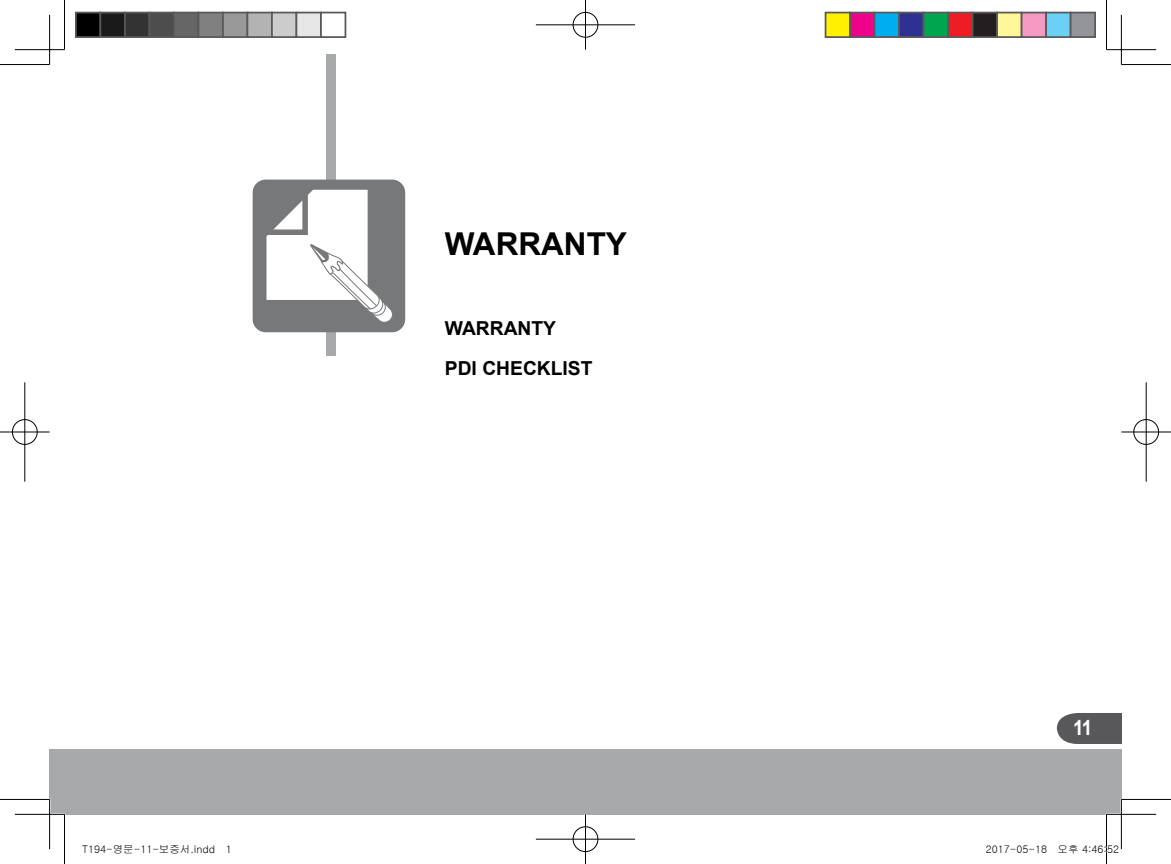
<style>
.page{position:relative;width:1171px;height:864px;background:#fff}
.page>*{position:absolute;margin:0;border:0;box-sizing:border-box;transform-origin:0 0}
.t1{font:700 31.5px "Arial";color:#000}
.t2{font:700 21px "Arial";color:#fff;scale:.9 1}
.t3{font:700 19.25px/39.9px "Arial";color:#000}
.t4{font:10.5px "Gulim";color:#000}
</style>
<div class="page">
<div style="left:50px;top:749px;width:1071px;height:65px;background:#a7a9ab"></div>
<div style="left:326px;top:55px;width:9px;height:301px;background:#a7a9ab"></div>
<div style="left:253px;top:179px;width:152px;height:153px;background:#76787a;border-radius:13px"></div>
<svg style="left:266px;top:190px;width:126px;height:132px"></svg>
<svg style="left:1057px;top:713px;width:64px;height:30px;background:#616164"></svg>
<hr style="left:15px;top:812px;width:49px;height:3px;background:#fff">
<hr style="left:1106px;top:812px;width:50px;height:3px;background:#fff">
<hr style="left:49px;top:799px;width:2px;height:49px;background:#fff">
<hr style="left:1120px;top:799px;width:2px;height:49px;background:#fff">
<hr style="left:0;top:64px;width:50px;height:1px;background:#000">
<hr style="left:1121px;top:64px;width:50px;height:1px;background:#000">
<hr style="left:0;top:798px;width:50px;height:1px;background:#000">
<hr style="left:1121px;top:798px;width:50px;height:1px;background:#000">
<hr style="left:64px;top:0;width:1px;height:50px;background:#000">
<hr style="left:64px;top:814px;width:1px;height:49px;background:#000">
<hr style="left:1106px;top:0;width:1px;height:50px;background:#000">
<hr style="left:1106px;top:814px;width:1px;height:49px;background:#000">
<hr style="left:15px;top:49px;width:49px;height:1px;background:#000">
<hr style="left:1106px;top:49px;width:50px;height:1px;background:#000">
<hr style="left:15px;top:813px;width:49px;height:1px;background:#000">
<hr style="left:1106px;top:813px;width:50px;height:1px;background:#000">
<hr style="left:49px;top:15px;width:1px;height:49px;background:#000">
<hr style="left:49px;top:799px;width:1px;height:49px;background:#000">
<hr style="left:1121px;top:15px;width:1px;height:49px;background:#000">
<hr style="left:1121px;top:799px;width:1px;height:49px;background:#000">
<div style="left:572px;top:11px;width:27px;height:27px;border:2px solid #fff;border-radius:50%"></div>
<hr style="left:536px;top:24px;width:99px;height:2px;background:#fff">
<hr style="left:584px;top:0;width:2px;height:50px;background:#fff">
<div style="left:573px;top:12px;width:25px;height:25px;border:1px solid #000;border-radius:50%"></div>
<hr style="left:536px;top:25px;width:99px;height:1px;background:#000">
<hr style="left:585px;top:0;width:1px;height:50px;background:#000">
<div style="left:572px;top:825px;width:27px;height:27px;border:2px solid #fff;border-radius:50%"></div>
<hr style="left:536px;top:837px;width:99px;height:2px;background:#fff">
<hr style="left:584px;top:814px;width:2px;height:49px;background:#fff">
<div style="left:573px;top:826px;width:25px;height:25px;border:1px solid #000;border-radius:50%"></div>
<hr style="left:536px;top:838px;width:99px;height:1px;background:#000">
<hr style="left:585px;top:814px;width:1px;height:49px;background:#000">
<div style="left:11px;top:418px;width:27px;height:27px;border:2px solid #fff;border-radius:50%"></div>
<hr style="left:0;top:430px;width:50px;height:3px;background:#fff">
<hr style="left:24px;top:382px;width:2px;height:99px;background:#fff">
<div style="left:12px;top:419px;width:25px;height:25px;border:1px solid #000;border-radius:50%"></div>
<hr style="left:0;top:431px;width:50px;height:1px;background:#000">
<hr style="left:25px;top:382px;width:1px;height:99px;background:#000">
<div style="left:1132px;top:418px;width:27px;height:27px;border:2px solid #fff;border-radius:50%"></div>
<hr style="left:1121px;top:430px;width:50px;height:3px;background:#fff">
<hr style="left:1145px;top:382px;width:2px;height:99px;background:#fff">
<div style="left:1133px;top:419px;width:26px;height:25px;border:1px solid #000;border-radius:50%"></div>
<hr style="left:1121px;top:431px;width:50px;height:1px;background:#000">
<hr style="left:1146px;top:382px;width:1px;height:99px;background:#000">
<div style="left:76px;top:13px;width:24px;height:24px;background:#000"></div>
<div style="left:75px;top:12px;width:26px;height:26px;border:2px solid #595959"></div>
<div style="left:100px;top:13px;width:25px;height:24px;background:#1a1a1a"></div>
<div style="left:99px;top:12px;width:27px;height:26px;border:2px solid #595959"></div>
<div style="left:125px;top:13px;width:24px;height:24px;background:#333"></div>
<div style="left:124px;top:12px;width:26px;height:26px;border:2px solid #595959"></div>
<div style="left:149px;top:13px;width:25px;height:24px;background:#4d4d4d"></div>
<div style="left:148px;top:12px;width:27px;height:26px;border:2px solid #595959"></div>
<div style="left:174px;top:13px;width:24px;height:24px;background:#666"></div>
<div style="left:173px;top:12px;width:26px;height:26px;border:2px solid #595959"></div>
<div style="left:198px;top:13px;width:25px;height:24px;background:#808080"></div>
<div style="left:197px;top:12px;width:27px;height:26px;border:2px solid #595959"></div>
<div style="left:223px;top:13px;width:24px;height:24px;background:#999"></div>
<div style="left:222px;top:12px;width:26px;height:26px;border:2px solid #595959"></div>
<div style="left:247px;top:13px;width:25px;height:24px;background:#b3b3b3"></div>
<div style="left:246px;top:12px;width:27px;height:26px;border:2px solid #595959"></div>
<div style="left:272px;top:13px;width:24px;height:24px;background:#ccc"></div>
<div style="left:271px;top:12px;width:26px;height:26px;border:2px solid #595959"></div>
<div style="left:296px;top:13px;width:25px;height:24px;background:#e6e6e6"></div>
<div style="left:295px;top:12px;width:27px;height:26px;border:2px solid #595959"></div>
<div style="left:320px;top:12px;width:26px;height:26px;border:2px solid #595959"></div>
<div style="left:825px;top:13px;width:25px;height:24px;background:#fff101"></div>
<div style="left:824px;top:12px;width:27px;height:26px;border:2px solid #595959"></div>
<div style="left:850px;top:13px;width:24px;height:24px;background:#ed028c"></div>
<div style="left:849px;top:12px;width:26px;height:26px;border:2px solid #595959"></div>
<div style="left:874px;top:13px;width:25px;height:24px;background:#00aeef"></div>
<div style="left:873px;top:12px;width:27px;height:26px;border:2px solid #595959"></div>
<div style="left:899px;top:13px;width:24px;height:24px;background:#2e3092"></div>
<div style="left:898px;top:12px;width:26px;height:26px;border:2px solid #595959"></div>
<div style="left:923px;top:13px;width:25px;height:24px;background:#00a54f"></div>
<div style="left:922px;top:12px;width:27px;height:26px;border:2px solid #595959"></div>
<div style="left:948px;top:13px;width:24px;height:24px;background:#ee1d23"></div>
<div style="left:947px;top:12px;width:26px;height:26px;border:2px solid #595959"></div>
<div style="left:972px;top:13px;width:25px;height:24px;background:#231f20"></div>
<div style="left:971px;top:12px;width:27px;height:26px;border:2px solid #595959"></div>
<div style="left:997px;top:13px;width:24px;height:24px;background:#fff79a"></div>
<div style="left:996px;top:12px;width:26px;height:26px;border:2px solid #595959"></div>
<div style="left:1021px;top:13px;width:25px;height:24px;background:#f499c2"></div>
<div style="left:1020px;top:12px;width:27px;height:26px;border:2px solid #595959"></div>
<div style="left:1046px;top:13px;width:24px;height:24px;background:#6bcff6"></div>
<div style="left:1045px;top:12px;width:26px;height:26px;border:2px solid #595959"></div>
<div style="left:1070px;top:13px;width:25px;height:24px;background:#939598"></div>
<div style="left:1069px;top:12px;width:27px;height:26px;border:2px solid #595959"></div>
<h1 class="t1" style="left:445px;top:223px;width:183px">WARRANTY</h1>
<h3 class="t3" style="left:445px;top:309px;width:144px">WARRANTY<br>PDI CHECKLIST</h3>
<h2 class="t2" style="left:1073px;top:713px;width:23px">11</h2>
<p class="t4" style="left:82px;top:844px;width:151px">T194-영문-11-보증서.indd 1</p>
<p class="t4" style="left:985px;top:844px;width:135px">2017-05-18 오후 4:46:52</p>
</div>
